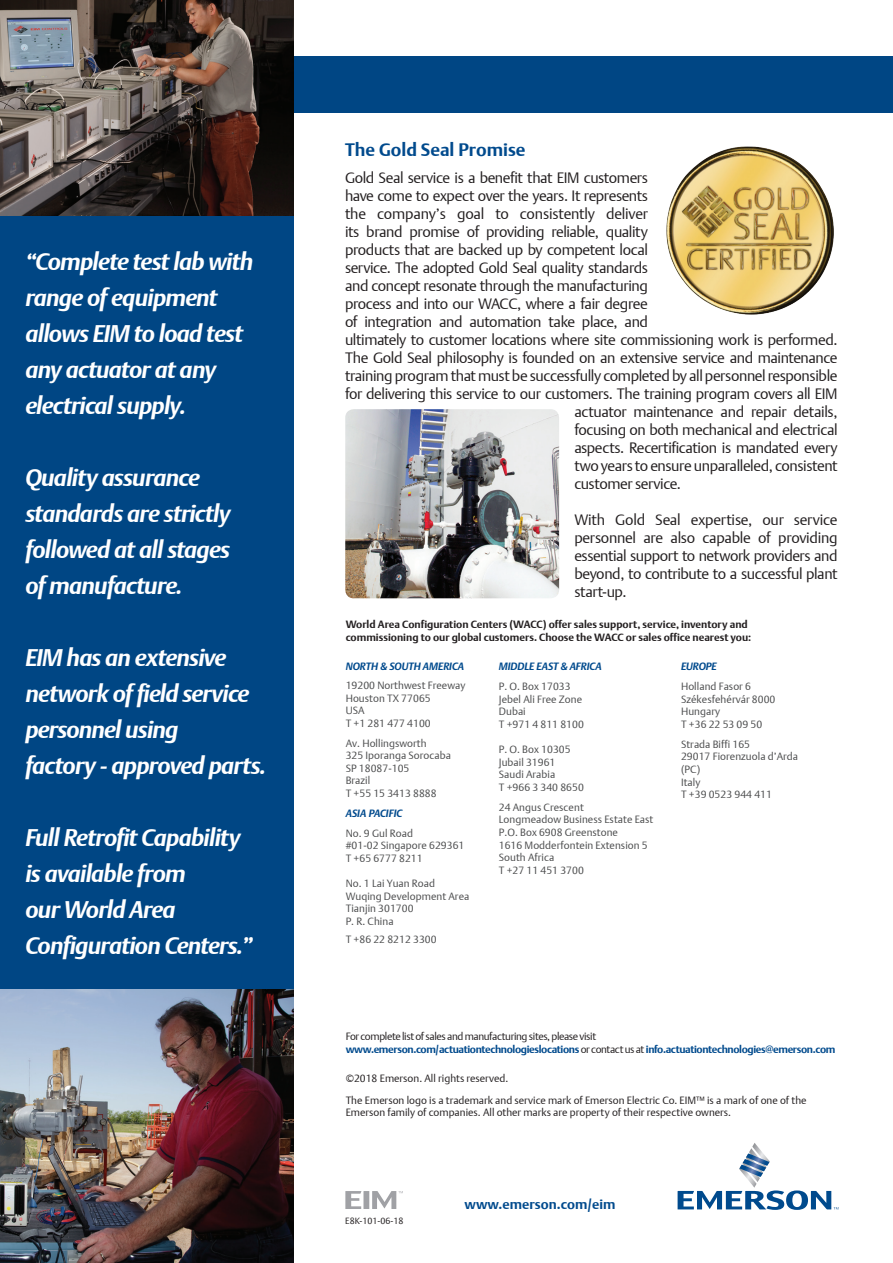
<style>
.page{position:relative;width:893px;height:1263px;background:#fff}
.page>*{position:absolute;margin:0;border:0;box-sizing:border-box;transform-origin:0 0}
.t1{font:italic 700 24px/36px "DTL Argo T";letter-spacing:-.03em;color:#fff}
.bullet{font:700 18px "DTL Argo T";color:#004a8d}
.t2{font:15px/18px "DTL Argo T Light";letter-spacing:-.025em;color:#231f20;text-align:justify}
.t3{font:700 13.5px "DTL Argo T";color:#004a8d}
.No_Hyphenation{font:10.5px/12.6px "DTL Argo T Light";letter-spacing:.005em;color:#4b4c4d}
.t4{font:10.5px/12.6px "DTL Argo T Light";color:#231f20}
._04_Address_block{font:700 10.5px/12.6px "DTL Argo T";letter-spacing:-.035em;color:#004a8d}
._04_Address_block_He{font:700 10.5px/12.6px "DTL Argo T";color:#231f20}
.t5{font:italic 700 10.5px "DTL Argo ST";color:#004a8d}
.t6{font:9px "DTL Argo T Light";color:#231f20}
.s1{font-family:"DTL Argo ST";font-weight:700;font-style:italic;color:#004a8d}
.s2{font-family:"DTL Argo T Light";font-weight:400;color:#231f20}
</style>
<div class="page">
<div style="left:0;top:56px;width:893px;height:56px;background:#004684"></div>
<div style="left:0;top:0;width:294px;height:1263px;background:#004684"></div>
<img style="left:0;top:0;width:294px;height:215px">
<img style="left:0;top:989px;width:294px;height:274px">
<img style="left:345px;top:409px;width:214px;height:189px">
<img style="left:666px;top:146px;width:168px;height:169px">
<svg style="left:345px;top:1191px;width:58px;height:18px"></svg>
<svg style="left:678px;top:1143px;width:160px;height:67px"></svg>
<p class="t1" style="left:25px;top:243px;width:229px">“Complete test lab with range of equipment allows EIM to load test any actuator at any electrical supply.</p>
<p class="t1" style="left:25px;top:459px;width:207px">Quality assurance standards are strictly followed at all stages of manufacture.</p>
<p class="t1" style="left:25px;top:639px;width:242px">EIM has an extensive network of field service personnel using<br>factory - approved parts.</p>
<p class="t1" style="left:25px;top:819px;width:229px">Full Retrofit Capability is available from<br>our World Area<br>Configuration Centers.”</p>
<p class="bullet" style="left:345px;top:139px;width:182px">The Gold Seal Promise</p>
<p class="t2" style="left:345px;top:169px;width:305px">Gold Seal service is a benefit that EIM customers</p>
<p class="t2" style="left:345px;top:187px;width:304px">have come to expect over the years. It represents</p>
<p class="t2" style="left:345px;top:205px;width:304px">the company’s goal to consistently deliver</p>
<p class="t2" style="left:345px;top:223px;width:305px">its brand promise of providing reliable, quality</p>
<p class="t2" style="left:345px;top:241px;width:305px">products that are backed up by competent local</p>
<p class="t2" style="left:345px;top:259px;width:305px">service. The adopted Gold Seal quality standards</p>
<p class="t2" style="left:345px;top:277px;width:305px">and concept resonate through the manufacturing</p>
<p class="t2" style="left:345px;top:295px;width:304px">process and into our WACC, where a fair degree</p>
<p class="t2" style="left:345px;top:313px;width:305px">of integration and automation take place, and</p>
<p class="t2" style="left:345px;top:331px;width:494px">ultimately to customer locations where site commissioning work is performed.</p>
<p class="t2" style="left:345px;top:349px;width:494px">The Gold Seal philosophy is founded on an extensive service and maintenance</p>
<p class="t2" style="left:345px;top:367px;width:494px">training program that must be successfully completed by all personnel responsible</p>
<p class="t2" style="left:345px;top:385px;width:494px">for delivering this service to our customers. The training program covers all EIM</p>
<p class="t2" style="left:574px;top:403px;width:265px">actuator maintenance and repair details,</p>
<p class="t2" style="left:574px;top:421px;width:265px">focusing on both mechanical and electrical</p>
<p class="t2" style="left:574px;top:439px;width:265px">aspects. Recertification is mandated every</p>
<p class="t2" style="left:574px;top:457px;width:265px">two years to ensure unparalleled, consistent</p>
<p class="t2" style="left:574px;top:475px;width:108px">customer service.</p>
<p class="t2" style="left:574px;top:511px;width:265px">With Gold Seal expertise, our service personnel are also capable of providing essential support to network providers and beyond, to contribute to a successful plant start-up.</p>
<p class="_04_Address_block_He" style="left:346px;top:618px;width:407px">World Area Configuration Centers (WACC) offer sales support, service, inventory and commissioning to our global customers. Choose the WACC or sales office nearest you:</p>
<p class="No_Hyphenation" style="left:346px;top:657px;width:121px;line-height:18.6px"><span class="s1">NORTH &amp; SOUTH AMERICA<br></span>19200 Northwest Freeway</p>
<p class="No_Hyphenation" style="left:346px;top:691px;width:87px">Houston TX 77065</p>
<p class="No_Hyphenation" style="left:346px;top:704px;width:20px">USA</p>
<p class="No_Hyphenation" style="left:346px;top:717px;width:87px">T +1 281 477 4100</p>
<p class="No_Hyphenation" style="left:346px;top:736px;width:82px">Av. Hollingsworth</p>
<p class="No_Hyphenation" style="left:346px;top:749px;width:107px">325 Iporanga Sorocaba</p>
<p class="No_Hyphenation" style="left:346px;top:762px;width:65px">SP 18087-105</p>
<p class="No_Hyphenation" style="left:346px;top:774px;width:92px">Brazil<br>T +55 15 3413 8888</p>
<p class="t5" style="left:346px;top:807px;width:58px">ASIA PACIFIC</p>
<p class="No_Hyphenation" style="left:346px;top:826px;width:120px">No. 9 Gul Road<br>#01-02 Singapore 629361<br>T +65 6777 8211</p>
<p class="No_Hyphenation" style="left:346px;top:877px;width:125px">No. 1 Lai Yuan Road<br>Wuqing Development Area<br>Tianjin 301700<br>P. R. China</p>
<p class="No_Hyphenation" style="left:346px;top:933px;width:92px">T +86 22 8212 3300</p>
<p class="t5" style="left:499px;top:660px;width:104px">MIDDLE EAST &amp; AFRICA</p>
<p class="No_Hyphenation" style="left:499px;top:680px;width:87px">P. O. Box 17033<br>Jebel Ali Free Zone<br>Dubai<br>T +971 4 811 8100</p>
<p class="No_Hyphenation" style="left:499px;top:743px;width:87px">P. O. Box 10305<br>Jubail 31961<br>Saudi Arabia<br>T +966 3 340 8650</p>
<p class="No_Hyphenation" style="left:499px;top:801px;width:156px">24 Angus Crescent<br>Longmeadow Business Estate East<br>P.O. Box 6908 Greenstone<br>1616 Modderfontein Extension 5<br>South Africa<br>T +27 11 451 3700</p>
<p class="t5" style="left:681px;top:660px;width:37px">EUROPE</p>
<p class="No_Hyphenation" style="left:681px;top:680px;width:96px">Holland Fasor 6<br>Székesfehérvár 8000<br>Hungary<br>T +36 22 53 09 50</p>
<p class="No_Hyphenation" style="left:681px;top:738px;width:119px">Strada Biffi 165<br>29017 Fiorenzuola d’Arda (PC)<br>Italy<br>T +39 0523 944 411</p>
<p class="_04_Address_block" style="left:346px;top:1030px;width:491px"><span class="s2">For complete list of sales and manufacturing sites, please visit<br></span>www.emerson.com/actuationtechnologieslocations <span class="s2">or contact us at</span> info.actuationtechnologies@emerson.com</p>
<p class="t4" style="left:346px;top:1072px;width:164px">©2018 Emerson. All rights reserved.</p>
<p class="t4" style="left:346px;top:1093px;width:462px">The Emerson logo is a trademark and service mark of Emerson Electric Co. EIM™ is a mark of one of the<br>Emerson family of companies. All other marks are property of their respective owners.</p>
<p class="t6" style="left:345px;top:1216px;width:60px">E8K-101-06-18</p>
<p class="t3" style="left:465px;top:1196px;width:152px">www.emerson.com/eim</p>
</div>
